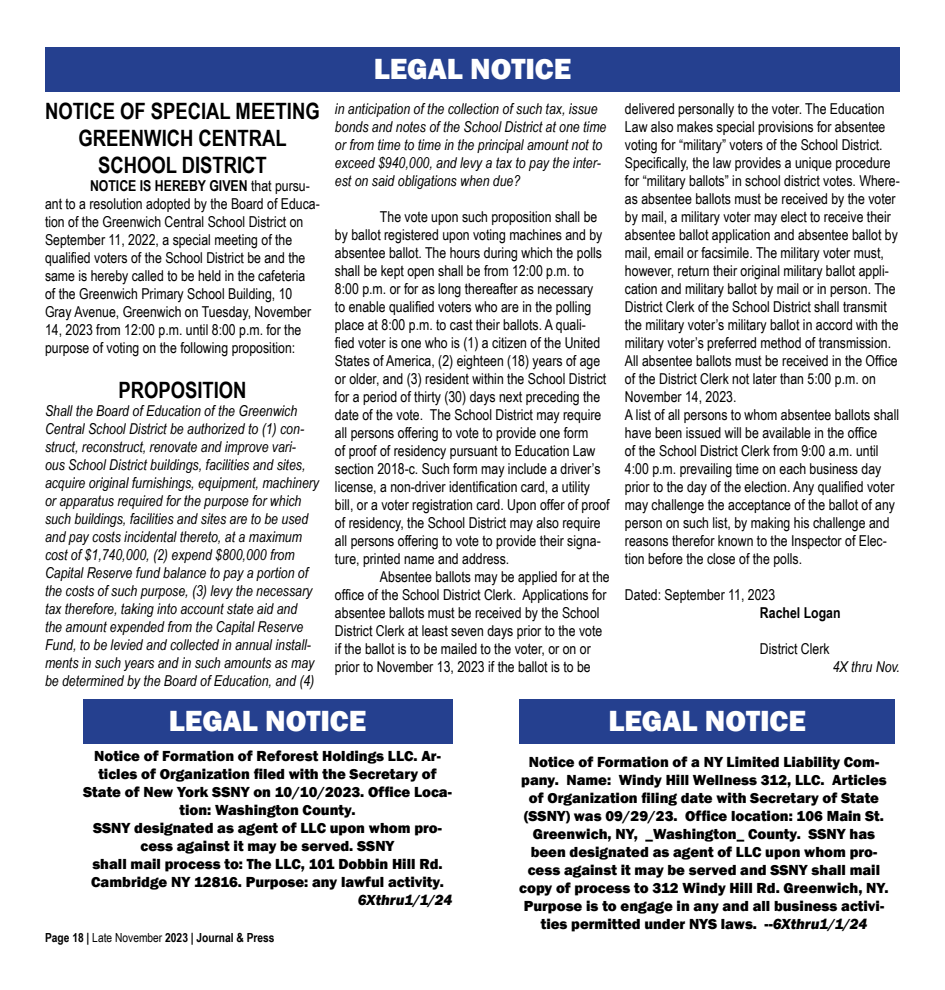
<style>
.page{position:relative;width:945px;height:990px;background:#fff}
.page>*{position:absolute;margin:0;border:0;box-sizing:border-box;transform-origin:0 0}
.t1{font:800 30px "Franklin Gothic";letter-spacing:-.005em;color:#fff}
.t2{font:700 22.5px/27px "Arial Narrow";color:#000;text-align:center}
.t3{font:15px/18px "Arial Narrow";color:#000}
.t4{font:italic 15px/18px "Arial Narrow";color:#000}
.t5{font:800 15px/18px "Franklin Gothic";color:#000;text-align:center}
.t6{font:italic 800 15px "Franklin Gothic";color:#000}
.t7{font:700 15px "Arial Narrow";color:#000}
.t8{font:700 12.5px "Arial Narrow";color:#000}
.s1{font-weight:700}
.s2{font-style:italic}
.s3{font-weight:400}
</style>
<div class="page">
<div style="left:45px;top:47px;width:855px;height:45px;background:#25408f"></div>
<div style="left:519px;top:699px;width:376px;height:45px;background:#25408f"></div>
<div style="left:83px;top:699px;width:369px;height:45px;background:#25408f"></div>
<h2 class="t2" style="left:45px;top:97px;width:276px">NOTICE OF SPECIAL MEETING<br>GREENWICH CENTRAL<br>SCHOOL DISTRICT</h2>
<p class="t3" style="left:45px;top:177px;width:276px;text-indent:45px"><span class="s1">NOTICE IS HEREBY GIVEN</span> that pursu&shy;ant to a resolution adopted by the Board of Educa&shy;tion of the Greenwich Central School District on September 11, 2022, a special meeting of the qualified voters of the School District be and the same is hereby called to be held in the cafeteria<br>of the Greenwich Primary School Building, 10<br>Gray Avenue, Greenwich on Tuesday, November 14, 2023 from 12:00 p.m. until 8:00 p.m. for the purpose of voting on the following proposition:</p>
<h2 class="t2" style="left:118px;top:376px;width:130px">PROPOSITION</h2>
<p class="t4" style="left:45px;top:402px;width:276px">Shall the Board of Education of the Greenwich Central School District be authorized to (1) con&shy;struct, reconstruct, renovate and improve vari&shy;ous School District buildings, facilities and sites, acquire original furnishings, equipment, machinery or apparatus required for the purpose for which such buildings, facilities and sites are to be used and pay costs incidental thereto, at a maximum cost of $1,740,000, (2) expend $800,000 from Capital Reserve fund balance to pay a portion of the costs of such purpose, (3) levy the necessary tax therefore, taking into account state aid and<br>the amount expended from the Capital Reserve Fund, to be levied and collected in annual install&shy;ments in such years and in such amounts as may be determined by the Board of Education, and (4)</p>
<h1 class="t1" style="left:374px;top:50px;width:199px">LEGAL NOTICE</h1>
<p class="t4" style="left:335px;top:99px;width:273px">in anticipation of the collection of such tax, issue bonds and notes of the School District at one time or from time to time in the principal amount not to exceed $940,000, and levy a tax to pay the inter&shy;est on said obligations when due?</p>
<p class="t3" style="left:335px;top:207px;width:276px;text-indent:45px">The vote upon such proposition shall be by ballot registered upon voting machines and by absentee ballot. The hours during which the polls shall be kept open shall be from 12:00 p.m. to 8:00 p.m. or for as long thereafter as necessary<br>to enable qualified voters who are in the polling place at 8:00 p.m. to cast their ballots. A quali-<br>fied voter is one who is (1) a citizen of the United States of America, (2) eighteen (18) years of age or older, and (3) resident within the School District for a period of thirty (30) days next preceding the date of the vote. The School District may require all persons offering to vote to provide one form<br>of proof of residency pursuant to Education Law section 2018-c. Such form may include a driver’s license, a non-driver identification card, a utility bill, or a voter registration card. Upon offer of proof of residency, the School District may also require all persons offering to vote to provide their signa&shy;ture, printed name and address.</p>
<p class="t3" style="left:335px;top:567px;width:276px;text-indent:45px">Absentee ballots may be applied for at the office of the School District Clerk. Applications for absentee ballots must be received by the School District Clerk at least seven days prior to the vote if the ballot is to be mailed to the voter, or on or prior to November 13, 2023 if the ballot is to be</p>
<p class="t3" style="left:625px;top:99px;width:276px">delivered personally to the voter. The Education Law also makes special provisions for absentee voting for “military” voters of the School District.<br>Specifically, the law provides a unique procedure for “military ballots” in school district votes. Where&shy;as absentee ballots must be received by the voter by mail, a military voter may elect to receive their absentee ballot application and absentee ballot by mail, email or facsimile. The military voter must, however, return their original military ballot appli&shy;cation and military ballot by mail or in person. The District Clerk of the School District shall transmit the military voter’s military ballot in accord with the military voter’s preferred method of transmission.<br>All absentee ballots must be received in the Office of the District Clerk not later than 5:00 p.m. on November 14, 2023.<br>A list of all persons to whom absentee ballots shall have been issued will be available in the office<br>of the School District Clerk from 9:00 a.m. until 4:00 p.m. prevailing time on each business day prior to the day of the election. Any qualified voter may challenge the acceptance of the ballot of any person on such list, by making his challenge and reasons therefor known to the Inspector of Elec&shy;tion before the close of the polls.</p>
<p class="t3" style="left:625px;top:585px;width:152px">Dated: September 11, 2023</p>
<p class="t7" style="left:760px;top:601px;width:82px">Rachel Logan</p>
<p class="t3" style="left:760px;top:639px;width:71px">District Clerk</p>
<p class="t4" style="left:833px;top:657px;width:69px">4X thru Nov.</p>
<h1 class="t1" style="left:169px;top:702px;width:199px">LEGAL NOTICE</h1>
<h1 class="t1" style="left:609px;top:702px;width:199px">LEGAL NOTICE</h1>
<p class="t5" style="left:519px;top:752px;width:371px">Notice of Formation of a NY Limited Liability Com&shy;pany. Name: Windy Hill Wellness 312, LLC. Articles of Organization filing date with Secretary of State (SSNY) was 09/29/23. Office location: 106 Main St.<br>Greenwich, NY, _Washington_ County. SSNY has been designated as agent of LLC upon whom pro&shy;cess against it may be served and SSNY shall mail copy of process to 312 Windy Hill Rd. Greenwich, NY.<br>Purpose is to engage in any and all business activi&shy;ties permitted under NYS laws. --<span class="s2">6Xthru1/1/24</span></p>
<p class="t5" style="left:83px;top:747px;width:370px">Notice of Formation of Reforest Holdings LLC. Ar&shy;ticles of Organization filed with the Secretary of State of New York SSNY on 10/10/2023. Office Loca&shy;tion: Washington County.<br>SSNY designated as agent of LLC upon whom pro&shy;cess against it may be served. SSNY<br>shall mail process to: The LLC, 101 Dobbin Hill Rd.<br>Cambridge NY 12816. Purpose: any lawful activity.</p>
<p class="t6" style="left:358px;top:890px;width:96px">6Xthru1/1/24</p>
<p class="t8" style="left:45px;top:928px;width:231px">Page 18 | <span class="s3">Late November</span> 2023 | Journal &amp; Press</p>
</div>
